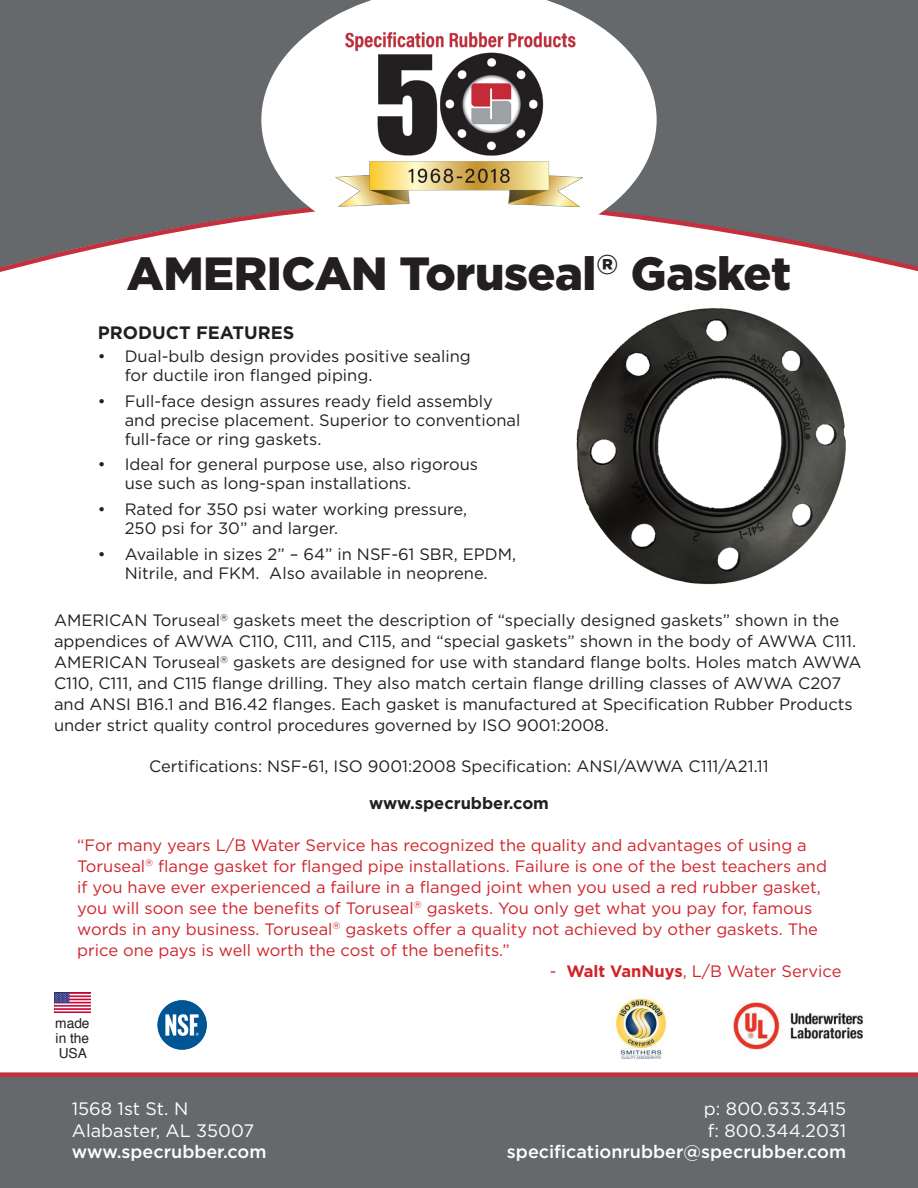
<style>
.page{position:relative;width:918px;height:1188px;background:#fff}
.page>*{position:absolute;margin:0;border:0;box-sizing:border-box;transform-origin:0 0}
.t1{font:900 46.5px "Gotham HTF";letter-spacing:-.01em;color:#231f20}
.t2{font:18px "Gotham HTF";color:#fff}
.t3{font:500 18px "Gotham HTF";color:#fff}
.t4{font:700 18px "Gotham HTF";color:#231f20}
.t5{font:16.5px/21px "Gotham HTF";color:#231f20}
.t6{font:16.5px/21px "Gotham HTF";color:#d1232a}
.t7{font:700 16.5px "Gotham HTF";color:#231f20}
.t8{font:13.8px/15px "Helvetica";color:#231f20;text-align:justify}
.s1{font-weight:700}
</style>
<div class="page">
<div style="left:0;top:1075px;width:918px;height:113px;background:#65696b"></div>
<div style="left:0;top:0;width:918px;height:197px;background:#65696b"></div>
<div style="left:0;top:1072px;width:918px;height:5px;background:#c5303f"></div>
<img style="left:576px;top:308px;width:270px;height:277px">
<img style="left:55px;top:992px;width:35px;height:21px">
<svg style="left:0;top:197px;width:918px;height:75px"></svg>
<svg style="left:261px;top:0;width:396px;height:254px"></svg>
<img style="left:332px;top:23px;width:254px;height:192px">
<img style="left:158px;top:1000px;width:49px;height:50px">
<div style="left:158px;top:1000px;width:49px;height:50px;border:1px solid #005596;border-radius:50%"></div>
<img style="left:615px;top:998px;width:52px;height:61px">
<img style="left:733px;top:1003px;width:130px;height:47px">
<p class="t1" style="left:127px;top:246px;width:666px">AMERICAN Toruseal<sup>®</sup> Gasket</p>
<p class="t4" style="left:98px;top:322px;width:198px">PRODUCT FEATURES</p>
<p class="t5" style="left:125px;top:347px;width:348px;line-height:18.9px;text-indent:-27px">• Dual-bulb design provides positive sealing for ductile iron flanged piping.</p>
<p class="t5" style="left:125px;top:391px;width:397px;line-height:18.9px;text-indent:-27px">• Full-face design assures ready field assembly and precise placement. Superior to conventional full-face or ring gaskets.</p>
<p class="t5" style="left:125px;top:455px;width:355px;line-height:18.9px;text-indent:-27px">• Ideal for general purpose use, also rigorous use such as long-span installations.</p>
<p class="t5" style="left:125px;top:500px;width:344px;line-height:19px;text-indent:-27px">• Rated for 350 psi water working pressure,<br>250 psi for 30” and larger.</p>
<p class="t5" style="left:98px;top:544px;width:420px;line-height:19px;text-align:center">• Available in sizes 2” – 64” in NSF-61 SBR, EPDM,<br>Nitrile, and FKM. Also available in neoprene.</p>
<p class="t5" style="left:54px;top:610px;width:809px">AMERICAN Toruseal<sup>®</sup> gaskets meet the description of “specially designed gaskets” shown in the appendices of AWWA C110, C111, and C115, and “special gaskets” shown in the body of AWWA C111.<br>AMERICAN Toruseal<sup>®</sup> gaskets are designed for use with standard flange bolts. Holes match AWWA C110, C111, and C115 flange drilling. They also match certain flange drilling classes of AWWA C207 and ANSI B16.1 and B16.42 flanges. Each gasket is manufactured at Specification Rubber Products under strict quality control procedures governed by ISO 9001:2008.</p>
<p class="t5" style="left:149px;top:755px;width:621px">Certifications: NSF-61, ISO 9001:2008 Specification: ANSI/AWWA C111/A21.11</p>
<p class="t7" style="left:369px;top:794px;width:181px">www.specrubber.com</p>
<p class="t6" style="left:77px;top:834px;width:751px">“For many years L/B Water Service has recognized the quality and advantages of using a Toruseal<sup>®</sup> flange gasket for flanged pipe installations. Failure is one of the best teachers and if you have ever experienced a failure in a flanged joint when you used a red rubber gasket, you will soon see the benefits of Toruseal<sup>®</sup> gaskets. You only get what you pay for, famous words in any business. Toruseal<sup>®</sup> gaskets offer a quality not achieved by other gaskets. The price one pays is well worth the cost of the benefits.”</p>
<p class="t6" style="left:550px;top:960px;width:293px">- <span class="s1">Walt VanNuys</span>, L/B Water Service</p>
<p class="t8" style="left:55px;top:1016px;width:36px">made in the USA</p>
<p class="t2" style="left:72px;top:1099px;width:118px">1568 1st St. N</p>
<p class="t2" style="left:72px;top:1120px;width:184px">Alabaster, AL 35007</p>
<p class="t3" style="left:72px;top:1142px;width:196px">www.specrubber.com</p>
<p class="t2" style="left:704px;top:1099px;width:144px">p: 800.633.3415</p>
<p class="t2" style="left:708px;top:1120px;width:140px">f: 800.344.2031</p>
<p class="t3" style="left:507px;top:1142px;width:341px">specificationrubber@specrubber.com</p>
</div>
